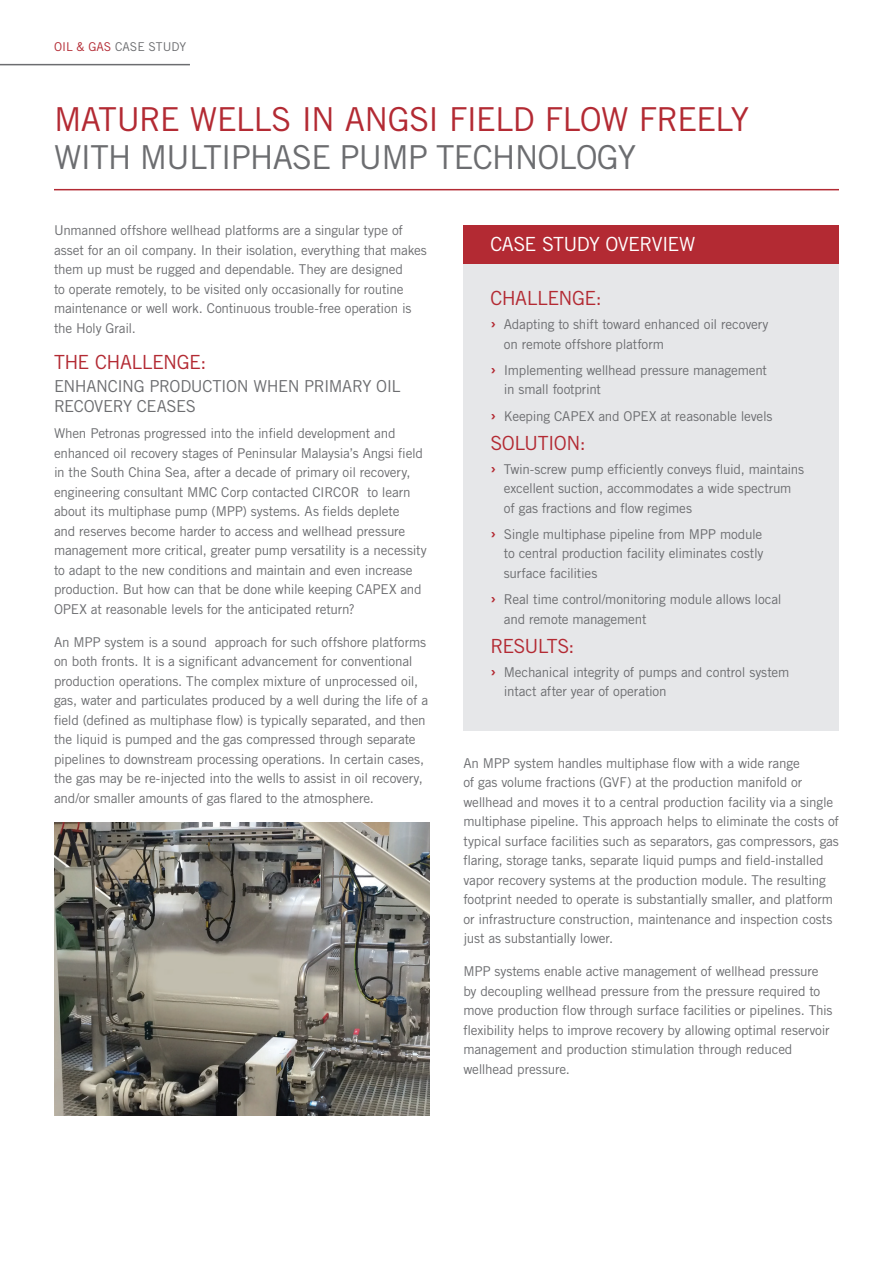
<style>
.page{position:relative;width:893px;height:1263px;background:#fff}
.page>*{position:absolute;margin:0;border:0;box-sizing:border-box;transform-origin:0 0}
.CIRCOR-Header-Opt_2{font:33px/37.5px "Trade Gothic LT Std";letter-spacing:-.03em;color:#b32a33}
.CIRCOR-Red_Caps_Subh{font:19.5px "Trade Gothic LT Std";letter-spacing:-.025em;color:#b32a33}
.CIRCOR-Red_Caps_Subh-2{font:19.5px "Trade Gothic LT Std";letter-spacing:-.035em;color:#fff}
.CIRCOR-Red_Caps_Subh-3{font:19.5px "Trade Gothic LT Std";letter-spacing:-.045em;color:#b32a33}
.CIRCOR_-_Gray_Caps_S{font:16.5px/19.5px "Trade Gothic LT Std";letter-spacing:-.03em;color:#6c6d70}
.CIRCOR-Body_Copy{font:13.5px/19.5px "Trade Gothic LT Std";letter-spacing:-.015em;color:#6c6d70}
.t1{font:12.15px "Trade Gothic LT Std";color:#6c6d70}
.s1{color:#b32a33}
.s2{color:#6c6d70}
.s3{font-weight:700;font-size:16.2px;color:#b32a33}
</style>
<div class="page">
<hr style="left:0;top:64px;width:190px;height:1px;background:#6c6d70">
<hr style="left:54px;top:189px;width:785px;height:1px;background:#b32a33">
<div style="left:463px;top:264px;width:376px;height:467px;background:#e6e7e9"></div>
<img style="left:54px;top:823px;width:376px;height:292px">
<div style="left:463px;top:225px;width:376px;height:39px;background:#b32a33"></div>
<p class="t1" style="left:54px;top:39px;width:134px"><span class="s1">OIL &amp; GAS</span> CASE STUDY</p>
<p class="CIRCOR-Header-Opt_2" style="left:54px;top:100px;width:697px">MATURE WELLS IN ANGSI FIELD FLOW FREELY<br><span class="s2">WITH MULTIPHASE PUMP TECHNOLOGY</span></p>
<p class="CIRCOR-Body_Copy" style="left:54px;top:220px;width:374px">Unmanned offshore wellhead platforms are a singular type of asset for an oil company. In their isolation, everything that makes them up must be rugged and dependable. They are designed<br>to operate remotely, to be visited only occasionally for routine maintenance or well work. Continuous trouble-free operation is the Holy Grail.</p>
<p class="CIRCOR-Red_Caps_Subh" style="left:54px;top:350px;width:154px">THE CHALLENGE:</p>
<p class="CIRCOR_-_Gray_Caps_S" style="left:54px;top:377px;width:348px">ENHANCING PRODUCTION WHEN PRIMARY OIL<br>RECOVERY CEASES</p>
<p class="CIRCOR-Body_Copy" style="left:54px;top:423px;width:374px">When Petronas progressed into the infield development and enhanced oil recovery stages of Peninsular Malaysia’s Angsi field in the South China Sea, after a decade of primary oil recovery, engineering consultant MMC Corp contacted CIRCOR to learn about its multiphase pump (MPP) systems. As fields deplete<br>and reserves become harder to access and wellhead pressure management more critical, greater pump versatility is a necessity to adapt to the new conditions and maintain and even increase production. But how can that be done while keeping CAPEX and OPEX at reasonable levels for the anticipated return?</p>
<p class="CIRCOR-Body_Copy" style="left:54px;top:632px;width:376px">An MPP system is a sound approach for such offshore platforms on both fronts. It is a significant advancement for conventional production operations. The complex mixture of unprocessed oil, gas, water and particulates produced by a well during the life of a field (defined as multiphase flow) is typically separated, and then the liquid is pumped and the gas compressed through separate pipelines to downstream processing operations. In certain cases, the gas may be re-injected into the wells to assist in oil recovery, and/or smaller amounts of gas flared to the atmosphere.</p>
<p class="CIRCOR-Red_Caps_Subh-2" style="left:490px;top:233px;width:207px">CASE STUDY OVERVIEW</p>
<p class="CIRCOR-Red_Caps_Subh" style="left:490px;top:286px;width:113px">CHALLENGE:</p>
<p class="CIRCOR-Body_Copy" style="left:504px;top:314px;width:266px;text-indent:-14px"><span class="s3">›</span> Adapting to shift toward enhanced oil recovery on remote offshore platform</p>
<p class="CIRCOR-Body_Copy" style="left:504px;top:360px;width:265px;text-indent:-14px"><span class="s3">›</span> Implementing wellhead pressure management in small footprint</p>
<p class="CIRCOR-Body_Copy" style="left:490px;top:406px;width:284px"><span class="s3">›</span> Keeping CAPEX and OPEX at reasonable levels</p>
<p class="CIRCOR-Red_Caps_Subh" style="left:490px;top:431px;width:97px">SOLUTION:</p>
<p class="CIRCOR-Body_Copy" style="left:504px;top:459px;width:302px;text-indent:-14px"><span class="s3">›</span> Twin-screw pump efficiently conveys fluid, maintains excellent suction, accommodates a wide spectrum of gas fractions and flow regimes</p>
<p class="CIRCOR-Body_Copy" style="left:504px;top:524px;width:261px;text-align:justify;text-indent:-14px"><span class="s3">›</span> Single multiphase pipeline from MPP module to central production facility eliminates costly surface facilities</p>
<p class="CIRCOR-Body_Copy" style="left:504px;top:589px;width:279px;text-indent:-14px"><span class="s3">›</span> Real time control/monitoring module allows local and remote management</p>
<p class="CIRCOR-Red_Caps_Subh-3" style="left:490px;top:634px;width:86px">RESULTS:</p>
<p class="CIRCOR-Body_Copy" style="left:504px;top:662px;width:287px;text-indent:-14px"><span class="s3">›</span> Mechanical integrity of pumps and control system intact after year of operation</p>
<p class="CIRCOR-Body_Copy" style="left:463px;top:753px;width:377px">An MPP system handles multiphase flow with a wide range<br>of gas volume fractions (GVF) at the production manifold or wellhead and moves it to a central production facility via a single multiphase pipeline. This approach helps to eliminate the costs of typical surface facilities such as separators‚ gas compressors‚ gas flaring‚ storage tanks‚ separate liquid pumps and field-installed vapor recovery systems at the production module. The resulting footprint needed to operate is substantially smaller, and platform or infrastructure construction, maintenance and inspection costs just as substantially lower.</p>
<p class="CIRCOR-Body_Copy" style="left:463px;top:961px;width:371px">MPP systems enable active management of wellhead pressure by decoupling wellhead pressure from the pressure required to move production flow through surface facilities or pipelines. This flexibility helps to improve recovery by allowing optimal reservoir management and production stimulation through reduced wellhead pressure.</p>
</div>
